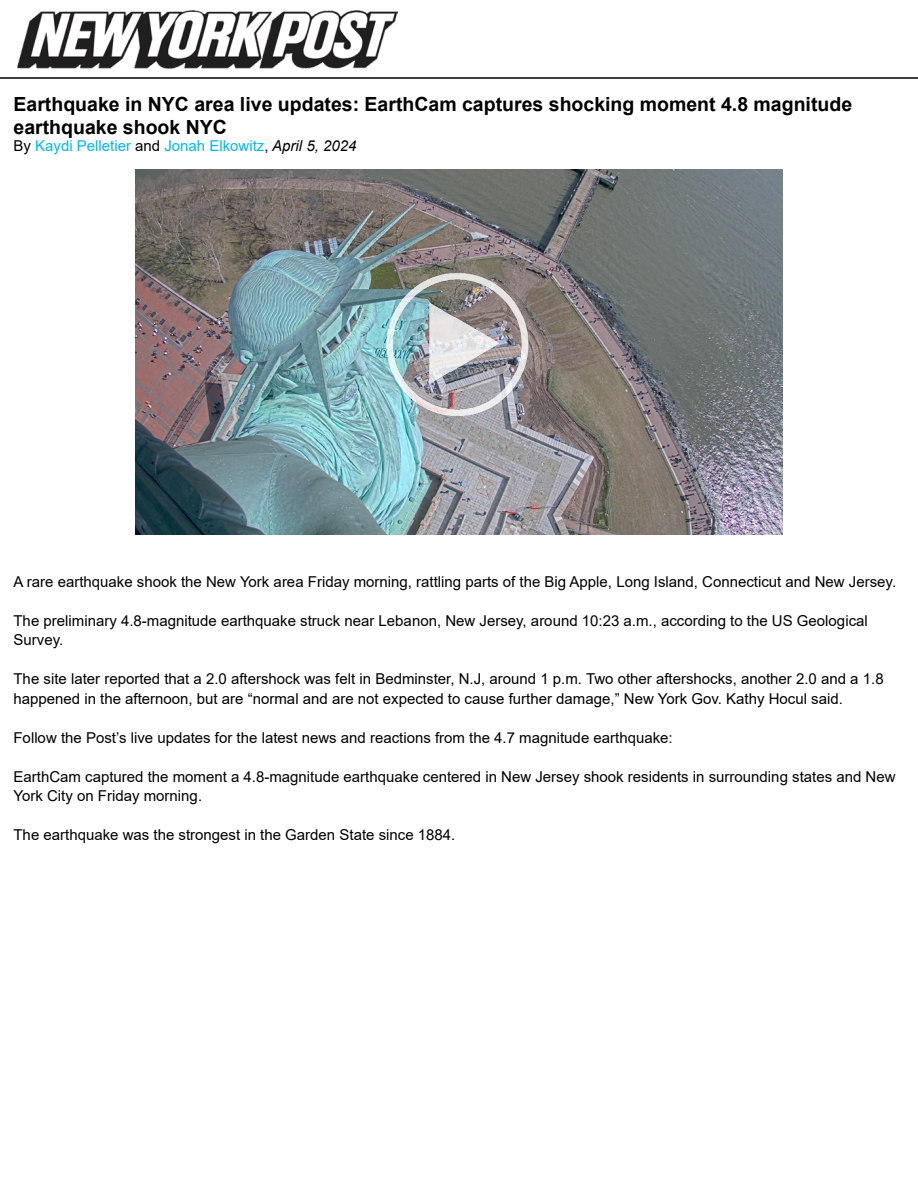
<style>
.page{position:relative;width:918px;height:1188px;background:#fff}
.page>*{position:absolute;margin:0;border:0;box-sizing:border-box;transform-origin:0 0}
.t1{font:700 19.5px/23.4px "Arial";color:#000}
.t2{font:15px/19.5px "Arial";color:#000}
.t3{font:15px "Arial";color:#00b6f1}
.s1{color:#000}
.s2{font-style:italic;color:#000}
</style>
<div class="page">
<img style="left:135px;top:170px;width:648px;height:364px">
<img style="left:380px;top:265px;width:171px;height:162px">
<svg style="left:0;top:10px;width:918px;height:69px"></svg>
<h1 class="t1" style="left:14px;top:93px;width:840px">Earthquake in NYC area live updates: EarthCam captures shocking moment 4.8 magnitude earthquake shook NYC</h1>
<p class="t3" style="left:14px;top:135px;width:344px"><span class="s1">By</span> Kaydi Pelletier <span class="s1">and</span> Jonah Elkowitz<span class="s1">,</span> <span class="s2">April 5, 2024</span></p>
<p class="t2" style="left:14px;top:572px;width:884px">A rare earthquake shook the New York area Friday morning, rattling parts of the Big Apple, Long Island, Connecticut and New Jersey.</p>
<p class="t2" style="left:14px;top:611px;width:856px">The preliminary 4.8-magnitude earthquake struck near Lebanon, New Jersey, around 10:23 a.m., according to the US Geological<br>Survey.</p>
<p class="t2" style="left:14px;top:669px;width:872px">The site later reported that a 2.0 aftershock was felt in Bedminster, N.J, around 1 p.m. Two other aftershocks, another 2.0 and a 1.8 happened in the afternoon, but are “normal and are not expected to cause further damage,” New York Gov. Kathy Hocul said.</p>
<p class="t2" style="left:14px;top:728px;width:661px">Follow the Post’s live updates for the latest news and reactions from the 4.7 magnitude earthquake:</p>
<p class="t2" style="left:14px;top:767px;width:884px">EarthCam captured the moment a 4.8-magnitude earthquake centered in New Jersey shook residents in surrounding states and New<br>York City on Friday morning.</p>
<p class="t2" style="left:14px;top:825px;width:443px">The earthquake was the strongest in the Garden State since 1884.</p>
</div>
